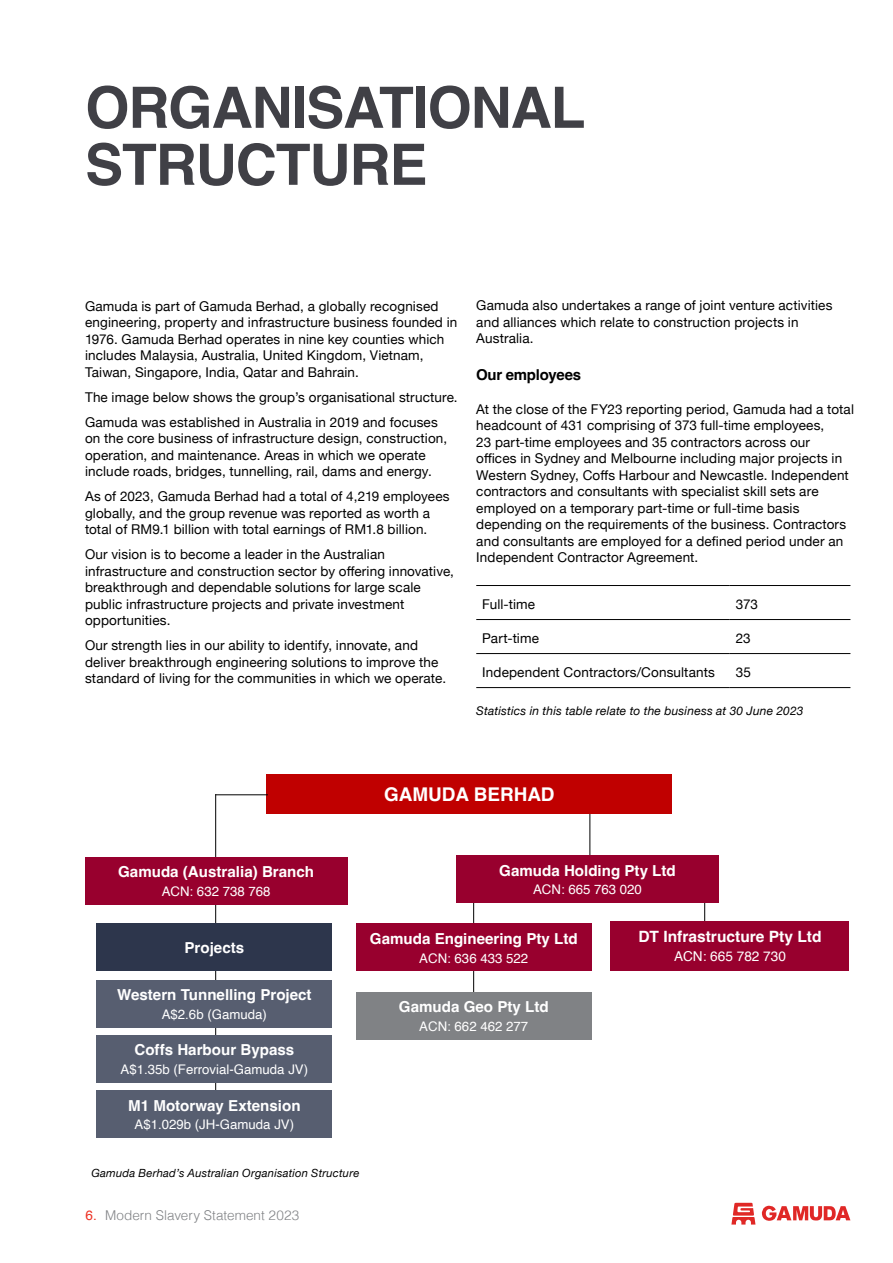
<style>
.page{position:relative;width:893px;height:1263px;background:#fff}
.page>*{position:absolute;margin:0;border:0;box-sizing:border-box;transform-origin:0 0}
.t1{font:700 57px/57px "Helvetica";letter-spacing:-.02em;color:#404046}
.t2{font:700 18.9px "Helvetica";color:#fff}
.t3{font:700 15.6px "Helvetica";color:#fff}
.t4{font:700 15.15px "Helvetica";color:#fff}
.t5{font:700 15px "Helvetica";letter-spacing:-.02em;color:#000}
.t6{font:13.65px "Helvetica";color:#fff}
.t7{font:13.5px/16.5px "Helvetica Neue";letter-spacing:.01em;color:#000}
.t8{font:300 13.5px "Helvetica";letter-spacing:.005em;color:#808285}
.t9{font:13.2px "Helvetica";color:#fff}
.t10{font:italic 12px "Helvetica Neue";letter-spacing:.015em;color:#000}
.t11{font:italic 11.25px "Helvetica Neue";letter-spacing:.02em;color:#000}
.s1{font-weight:400;color:#ee3124}
</style>
<div class="page">
<hr style="left:476px;top:585px;width:254px;height:1px;background:#000">
<hr style="left:730px;top:585px;width:120px;height:1px;background:#000">
<hr style="left:476px;top:619px;width:254px;height:1px;background:#000">
<hr style="left:730px;top:619px;width:120px;height:1px;background:#000">
<hr style="left:476px;top:653px;width:254px;height:1px;background:#000">
<hr style="left:730px;top:653px;width:120px;height:1px;background:#000">
<hr style="left:476px;top:687px;width:254px;height:1px;background:#000">
<hr style="left:730px;top:687px;width:120px;height:1px;background:#000">
<svg style="left:215px;top:795px;width:35px;height:296px"></svg>
<hr style="left:590px;top:807px;width:1px;height:56px;background:#000">
<hr style="left:704px;top:887px;width:1px;height:56px;background:#000">
<hr style="left:473px;top:881px;width:1px;height:132px;background:#000">
<div style="left:85px;top:857px;width:262px;height:47px;background:#98002e"></div>
<div style="left:456px;top:856px;width:263px;height:47px;background:#98002e"></div>
<div style="left:356px;top:924px;width:236px;height:47px;background:#98002e"></div>
<div style="left:96px;top:980px;width:236px;height:47px;background:#575e70"></div>
<div style="left:96px;top:1035px;width:236px;height:47px;background:#575e70"></div>
<div style="left:96px;top:1091px;width:236px;height:47px;background:#575e70"></div>
<div style="left:96px;top:924px;width:236px;height:47px;background:#2d364c"></div>
<div style="left:356px;top:993px;width:236px;height:47px;background:#808285"></div>
<div style="left:266px;top:774px;width:406px;height:40px;background:#c00000"></div>
<div style="left:611px;top:921px;width:238px;height:50px;background:#98002e"></div>
<hr style="left:215px;top:794px;width:53px;height:1px;background:#000">
<svg style="left:762px;top:1205px;width:88px;height:16px"></svg>
<svg style="left:731px;top:1203px;width:24px;height:21px"></svg>
<h1 class="t1" style="left:85px;top:86px;width:502px">ORGANISATIONAL<br>STRUCTURE</h1>
<p class="t7" style="left:85px;top:298px;width:374px">Gamuda is part of Gamuda Berhad, a globally recognised engineering, property and infrastructure business founded in 1976. Gamuda Berhad operates in nine key counties which includes Malaysia, Australia, United Kingdom, Vietnam, Taiwan, Singapore, India, Qatar and Bahrain.</p>
<p class="t7" style="left:85px;top:385px;width:374px;line-height:25px">The image below shows the group’s organisational structure.<br>Gamuda was established in Australia in 2019 and focuses</p>
<p class="t7" style="left:85px;top:431px;width:364px">on the core business of infrastructure design, construction, operation, and maintenance. Areas in which we operate include roads, bridges, tunnelling, rail, dams and energy.</p>
<p class="t7" style="left:85px;top:489px;width:366px">As of 2023, Gamuda Berhad had a total of 4,219 employees globally, and the group revenue was reported as worth a total of RM9.1 billion with total earnings of RM1.8 billion.</p>
<p class="t7" style="left:85px;top:547px;width:370px">Our vision is to become a leader in the Australian infrastructure and construction sector by offering innovative, breakthrough and dependable solutions for large scale public infrastructure projects and private investment opportunities.</p>
<p class="t7" style="left:85px;top:638px;width:363px">Our strength lies in our ability to identify, innovate, and deliver breakthrough engineering solutions to improve the standard of living for the communities in which we operate.</p>
<p class="t7" style="left:476px;top:298px;width:358px">Gamuda also undertakes a range of joint venture activities and alliances which relate to construction projects in<br>Australia.</p>
<p class="t5" style="left:476px;top:366px;width:106px">Our employees</p>
<p class="t7" style="left:476px;top:401px;width:379px">At the close of the FY23 reporting period, Gamuda had a total headcount of 431 comprising of 373 full-time employees,<br>23 part-time employees and 35 contractors across our<br>offices in Sydney and Melbourne including major projects in Western Sydney, Coffs Harbour and Newcastle. Independent contractors and consultants with specialist skill sets are employed on a temporary part-time or full-time basis depending on the requirements of the business. Contractors and consultants are employed for a defined period under an Independent Contractor Agreement.</p>
<p class="t7" style="left:482px;top:597px;width:54px">Full-time</p>
<p class="t7" style="left:736px;top:597px;width:24px">373</p>
<p class="t7" style="left:482px;top:631px;width:58px">Part-time</p>
<p class="t7" style="left:736px;top:631px;width:16px">23</p>
<p class="t7" style="left:482px;top:665px;width:234px">Independent Contractors/Consultants</p>
<p class="t7" style="left:736px;top:665px;width:17px">35</p>
<p class="t10" style="left:476px;top:702px;width:329px">Statistics in this table relate to the business at 30 June 2023</p>
<h2 class="t2" style="left:384px;top:783px;width:172px">GAMUDA BERHAD</h2>
<p class="t4" style="left:118px;top:862px;width:197px">Gamuda (Australia) Branch</p>
<p class="t9" style="left:162px;top:881px;width:110px">ACN: 632 738 768</p>
<p class="t4" style="left:184px;top:938px;width:61px">Projects</p>
<p class="t4" style="left:117px;top:985px;width:196px">Western Tunnelling Project</p>
<p class="t9" style="left:162px;top:1004px;width:107px">A$2.6b (Gamuda)</p>
<p class="t4" style="left:134px;top:1040px;width:161px">Coffs Harbour Bypass</p>
<p class="t9" style="left:121px;top:1059px;width:189px">A$1.35b (Ferrovial-Gamuda JV)</p>
<p class="t4" style="left:128px;top:1096px;width:174px">M1 Motorway Extension</p>
<p class="t9" style="left:134px;top:1114px;width:161px">A$1.029b (JH-Gamuda JV)</p>
<p class="t4" style="left:499px;top:861px;width:178px">Gamuda Holding Pty Ltd</p>
<p class="t9" style="left:533px;top:880px;width:110px">ACN: 665 763 020</p>
<p class="t4" style="left:370px;top:929px;width:209px">Gamuda Engineering Pty Ltd</p>
<p class="t9" style="left:419px;top:948px;width:110px">ACN: 636 433 522</p>
<p class="t3" style="left:638px;top:927px;width:185px">DT Infrastructure Pty Ltd</p>
<p class="t6" style="left:674px;top:946px;width:113px">ACN: 665 782 730</p>
<p class="t4" style="left:399px;top:998px;width:151px">Gamuda Geo Pty Ltd</p>
<p class="t9" style="left:419px;top:1016px;width:110px">ACN: 662 462 277</p>
<p class="t11" style="left:91px;top:1165px;width:270px">Gamuda Berhad’s Australian Organisation Structure</p>
<p class="t8" style="left:85px;top:1203px;width:215px"><span class="s1">6.</span> Modern Slavery Statement 2023</p>
</div>
